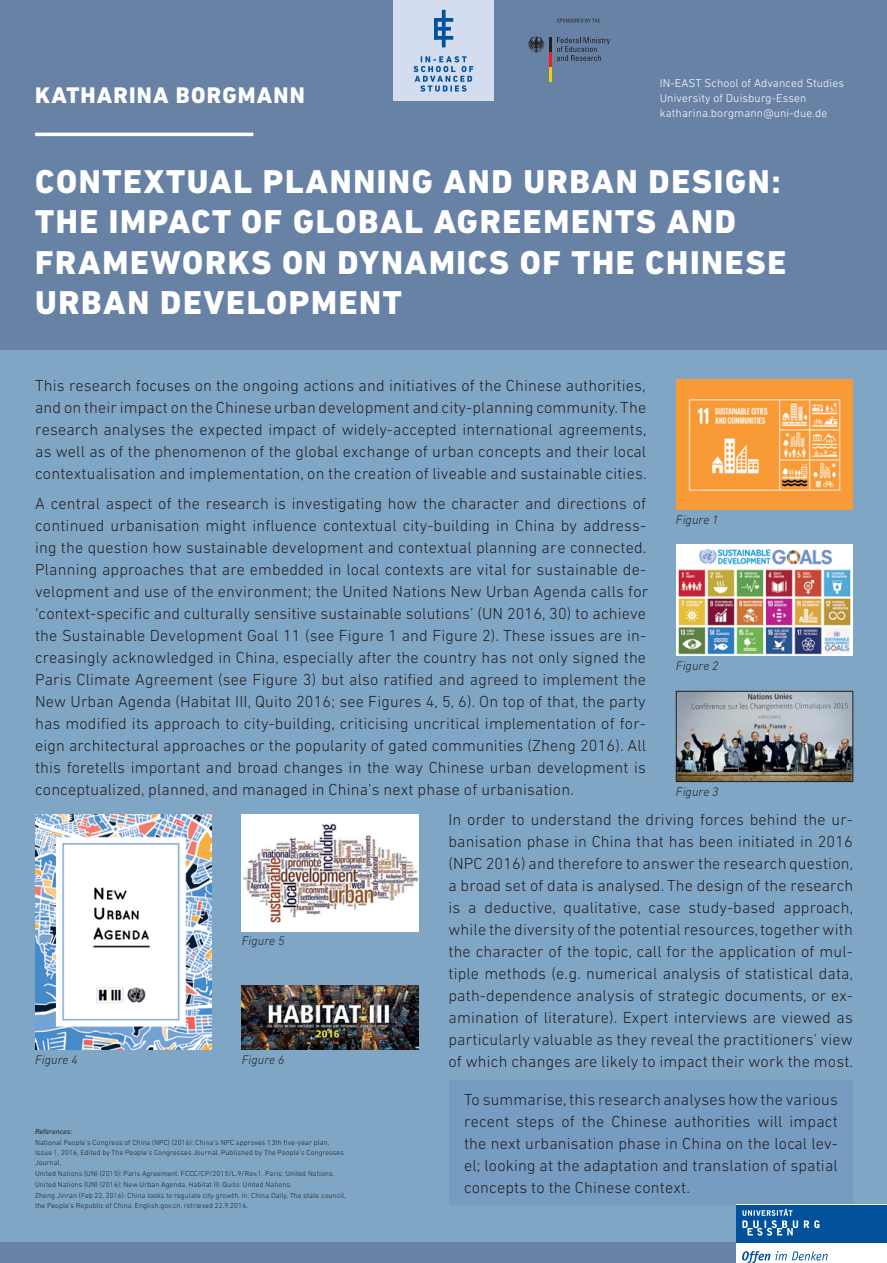
<style>
.page{position:relative;width:887px;height:1263px;background:#fff}
.page>*{position:absolute;margin:0;border:0;box-sizing:border-box;transform-origin:0 0}
.t1{font:800 33.6px/40.3px "DIN Next LT Pro";letter-spacing:.05em;color:#fff}
.t2{font:800 22.95px "DIN Next LT Pro";letter-spacing:.05em;color:#fff}
.t3{font:300 16.35px/21.9px "DIN Next LT Pro";letter-spacing:.01em;color:#231f20;text-align:justify}
.t4{font:italic 300 12.6px "DIN Next LT Pro";letter-spacing:.01em;color:#231f20}
.t5{font:300 11.7px/15.1px "DIN Next LT Pro";letter-spacing:.01em;color:#fff}
.t6{font:300 7.5px/9.6px "DIN Next LT Pro";letter-spacing:.01em;color:#231f20}
.t7{font:italic 7.5px "DIN Next LT Pro";letter-spacing:.01em;color:#231f20}
</style>
<div class="page">
<div style="left:0;top:349px;width:887px;height:894px;background:#80a6c6"></div>
<div style="left:0;top:0;width:887px;height:349px;background:#6882a6"></div>
<hr style="left:35px;top:133px;width:218px;height:3px;background:#fff">
<div style="left:0;top:1243px;width:887px;height:20px;background:#6882a6"></div>
<img style="left:676px;top:379px;width:177px;height:131px">
<img style="left:676px;top:545px;width:177px;height:111px">
<img style="left:678px;top:693px;width:173px;height:87px">
<div style="left:676px;top:691px;width:177px;height:91px;border:1px solid #231f20"></div>
<img style="left:35px;top:814px;width:177px;height:236px">
<img style="left:242px;top:814px;width:176px;height:117px">
<img style="left:242px;top:986px;width:176px;height:64px">
<div style="left:449px;top:1081px;width:404px;height:124px;background:#769cc1"></div>
<div style="left:393px;top:0;width:100px;height:100px;background:#d4ddef"></div>
<svg style="left:413px;top:56px;width:60px;height:36px"></svg>
<svg style="left:434px;top:18px;width:19px;height:4px"></svg>
<svg style="left:434px;top:27px;width:17px;height:4px"></svg>
<svg style="left:434px;top:36px;width:19px;height:4px"></svg>
<svg style="left:434px;top:18px;width:4px;height:22px"></svg>
<hr style="left:442px;top:10px;width:3px;height:37px;background:#01529a">
<div style="left:736px;top:1205px;width:151px;height:58px;background:#fff"></div>
<svg style="left:742px;top:1251px;width:85px;height:12px"></svg>
<div style="left:736px;top:1205px;width:151px;height:37px;background:#01529a"></div>
<svg style="left:742px;top:1209px;width:77px;height:27px"></svg>
<hr style="left:549px;top:67px;width:3px;height:15px;background:#f4cf02">
<hr style="left:549px;top:52px;width:3px;height:15px;background:#ee1d23">
<hr style="left:549px;top:37px;width:3px;height:15px;background:#231f20">
<svg style="left:527px;top:36px;width:18px;height:17px"></svg>
<svg style="left:557px;top:19px;width:43px;height:4px"></svg>
<svg style="left:557px;top:37px;width:53px;height:24px"></svg>
<h2 class="t2" style="left:35px;top:81px;width:271px">KATHARINA BORGMANN</h2>
<p class="t5" style="left:660px;top:75px;width:186px">IN-EAST School of Advanced Studies<br>University of Duisburg-Essen katharina.borgmann@uni-due.de</p>
<h1 class="t1" style="left:35px;top:161px;width:752px">CONTEXTUAL PLANNING AND URBAN DESIGN:<br>THE IMPACT OF GLOBAL AGREEMENTS AND<br>FRAMEWORKS ON DYNAMICS OF THE CHINESE<br>URBAN DEVELOPMENT</h1>
<p class="t3" style="left:35px;top:375px;width:613px">This research focuses on the ongoing actions and initiatives of the Chinese authorities, and on their impact on the Chinese urban development and city-planning community. The research analyses the expected impact of widely-accepted international agreements, as well as of the phenomenon of the global exchange of urban concepts and their local contextualisation and implementation, on the creation of liveable and sustainable cities.</p>
<p class="t3" style="left:35px;top:493px;width:615px;text-align:left">A central aspect of the research is investigating how the character and directions of continued urbanisation might influence contextual city-building in China by address&shy;ing the question how sustainable development and contextual planning are connected.<br>Planning approaches that are embedded in local contexts are vital for sustainable de&shy;velopment and use of the environment; the United Nations New Urban Agenda calls for ‘context-specific and culturally sensitive sustainable solutions’ (UN 2016, 30) to achieve the Sustainable Development Goal 11 (see Figure 1 and Figure 2). These issues are in&shy;creasingly acknowledged in China, especially after the country has not only signed the Paris Climate Agreement (see Figure 3) but also ratified and agreed to implement the New Urban Agenda (Habitat III, Quito 2016; see Figures 4, 5, 6). On top of that, the party has modified its approach to city-building, criticising uncritical implementation of for&shy;eign architectural approaches or the popularity of gated communities (Zheng 2016). All this foretells important and broad changes in the way Chinese urban development is conceptualized, planned, and managed in China’s next phase of urbanisation.</p>
<p class="t3" style="left:448px;top:808px;width:406px">In order to understand the driving forces behind the ur&shy;banisation phase in China that has been initiated in 2016 (NPC 2016) and therefore to answer the research question, a broad set of data is analysed. The design of the research is a deductive, qualitative, case study-based approach, while the diversity of the potential resources,together with the character of the topic, call for the application of mul&shy;tiple methods (e. g. numerical analysis of statistical data, path-dependence analysis of strategic documents, or ex&shy;amination of literature). Expert interviews are viewed as particularly valuable as they reveal the practitioners’ view of which changes are likely to impact their work the most.</p>
<p class="t3" style="left:464px;top:1088px;width:375px">To summarise,this research analyses how the various recent steps of the Chinese authorities will impact the next urbanisation phase in China on the local lev&shy;el; looking at the adaptation and translation of spatial concepts to the Chinese context.</p>
<p class="t4" style="left:676px;top:513px;width:44px">Figure 1</p>
<p class="t4" style="left:676px;top:658px;width:44px">Figure 2</p>
<p class="t4" style="left:676px;top:784px;width:44px">Figure 3</p>
<p class="t4" style="left:242px;top:934px;width:44px">Figure 5</p>
<p class="t4" style="left:35px;top:1053px;width:44px">Figure 4</p>
<p class="t4" style="left:242px;top:1053px;width:44px">Figure 6</p>
<p class="t7" style="left:35px;top:1127px;width:39px">References:</p>
<p class="t6" style="left:35px;top:1138px;width:310px">National People’s Congress of China (NPC) (2016): China’s NPC approves 13th five-year plan,<br>Issue 1, 2016, Edited by The People’s Congresses Journal. Published by The People’s Congresses<br>Journal.</p>
<p class="t6" style="left:35px;top:1167px;width:312px;line-height:11.1px">United Nations (UN) (2015): Paris Agreement. FCCC/CP/2015/L.9/Rev.1. Paris: United Nations.<br>United Nations (UN) (2016): New Urban Agenda. Habitat III. Quito: United Nations.<br>Zheng Jinran (Feb 22, 2016): China looks to regulate city growth. In: China Daily, The state council,</p>
<p class="t6" style="left:35px;top:1200px;width:214px">the People’s Republic of China. English.gov.cn, retrieved 22.9.2016.</p>
</div>
